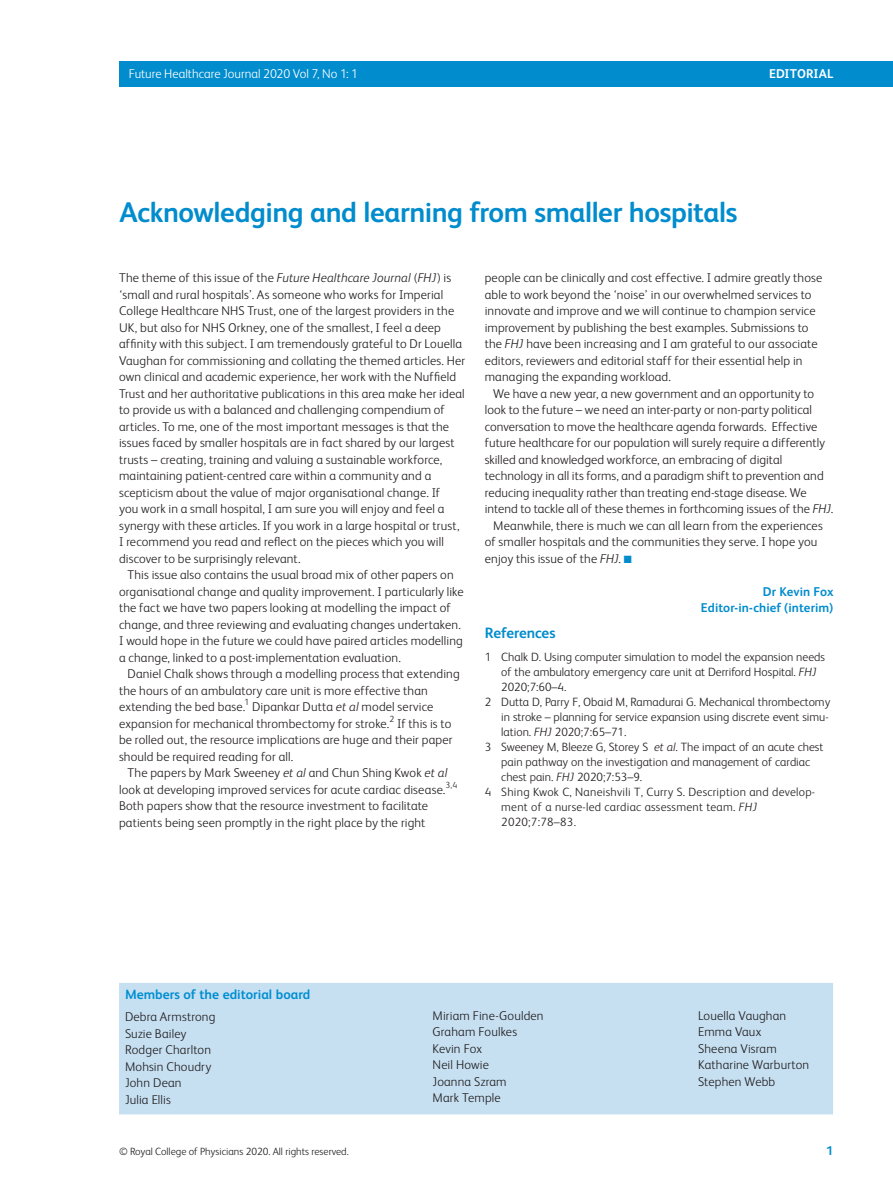
<style>
.page{position:relative;width:893px;height:1191px;background:#fff}
.page>*{position:absolute;margin:0;border:0;box-sizing:border-box;transform-origin:0 0}
.t1{font:700 28.5px "FS Albert";letter-spacing:-.015em;color:#008ccd}
.t2{font:700 15px "FS Albert";letter-spacing:-.005em;color:#008ccd}
.t3{font:700 13.5px "FS Albert";color:#008ed1}
.t4{font:300 12.75px/16.5px "FS Albert";letter-spacing:.01em;color:#231f20}
.t5{font:300 12.75px "FS Albert";color:#fff}
.t6{font:700 12.75px/16.5px "FS Albert";letter-spacing:.005em;color:#008ccd;text-align:right}
.t7{font:700 12.75px "FS Albert";letter-spacing:.005em;color:#fff}
.t8{font:300 12px "FS Albert";color:#231f20}
.t9{font:300 12px "FS Albert";letter-spacing:.02em;color:#231f20}
.t10{font:300 10.5px "FS Albert";color:#231f20}
.s1{font-style:italic}
.s2{color:#008ccd}
</style>
<div class="page">
<div style="left:119px;top:62px;width:774px;height:25px;background:#008ccd"></div>
<div style="left:119px;top:983px;width:714px;height:131px;background:#c6e0f2"></div>
<p class="t5" style="left:129px;top:69px;width:231px">Future Healthcare Journal 2020 Vol 7, No 1: 1</p>
<p class="t7" style="left:769px;top:68px;width:66px">EDITORIAL</p>
<h1 class="t1" style="left:119px;top:201px;width:620px">Acknowledging and learning from smaller hospitals</h1>
<p class="t4" style="left:119px;top:271px;width:348px">The theme of this issue of the <span class="s1">Future Healthcare Journal</span> ( <span class="s1">FHJ</span> ) is ‘small and rural hospitals’. As someone who works for Imperial College Healthcare NHS Trust, one of the largest providers in the UK, but also for NHS Orkney, one of the smallest, I feel a deep affinity with this subject. I am tremendously grateful to Dr Louella Vaughan for commissioning and collating the themed articles. Her own clinical and academic experience, her work with the Nuffield Trust and her authoritative publications in this area make her ideal to provide us with a balanced and challenging compendium of articles. To me, one of the most important messages is that the issues faced by smaller hospitals are in fact shared by our largest trusts – creating, training and valuing a sustainable workforce, maintaining patient-centred care within a community and a scepticism about the value of major organisational change. If<br>you work in a small hospital, I am sure you will enjoy and feel a synergy with these articles. If you work in a large hospital or trust, I recommend you read and reflect on the pieces which you will discover to be surprisingly relevant.</p>
<p class="t4" style="left:119px;top:568px;width:346px;text-indent:9px">This issue also contains the usual broad mix of other papers on organisational change and quality improvement. I particularly like the fact we have two papers looking at modelling the impact of change, and three reviewing and evaluating changes undertaken.<br>I would hope in the future we could have paired articles modelling a change, linked to a post-implementation evaluation.</p>
<p class="t4" style="left:119px;top:667px;width:342px;text-indent:9px">Daniel Chalk shows through a modelling process that extending the hours of an ambulatory care unit is more effective than extending the bed base. <sup>1</sup> Dipankar Dutta <span class="s1">et al</span> model service expansion for mechanical thrombectomy for stroke. <sup>2</sup> If this is to be rolled out, the resource implications are huge and their paper should be required reading for all.</p>
<p class="t4" style="left:119px;top:766px;width:340px;text-indent:9px">The papers by Mark Sweeney <span class="s1">et al</span> and Chun Shing Kwok <span class="s1">et al </span>look at developing improved services for acute cardiac disease. <sup>3,4<br></sup>Both papers show that the resource investment to facilitate patients being seen promptly in the right place by the right</p>
<p class="t4" style="left:485px;top:271px;width:339px">people can be clinically and cost effective. I admire greatly those able to work beyond the ‘noise’ in our overwhelmed services to innovate and improve and we will continue to champion service improvement by publishing the best examples. Submissions to the <span class="s1">FHJ</span> have been increasing and I am grateful to our associate editors, reviewers and editorial staff for their essential help in managing the expanding workload.</p>
<p class="t4" style="left:493px;top:386px;width:322px">We have a new year, a new government and an opportunity to</p>
<p class="t4" style="left:485px;top:403px;width:329px">look to the future – we need an inter-party or non-party political</p>
<p class="t4" style="left:485px;top:419px;width:334px">conversation to move the healthcare agenda forwards. Effective</p>
<p class="t4" style="left:485px;top:436px;width:342px">future healthcare for our population will surely require a differently</p>
<p class="t4" style="left:485px;top:452px;width:299px">skilled and knowledged workforce, an embracing of digital</p>
<p class="t4" style="left:485px;top:469px;width:340px">technology in all its forms, and a paradigm shift to prevention and</p>
<p class="t4" style="left:485px;top:485px;width:323px">reducing inequality rather than treating end-stage disease. We</p>
<p class="t4" style="left:485px;top:502px;width:350px">intend to tackle all of these themes in forthcoming issues of the <span class="s1">FHJ</span> .</p>
<p class="t4" style="left:493px;top:518px;width:331px">Meanwhile, there is much we can all learn from the experiences</p>
<p class="t4" style="left:485px;top:535px;width:334px">of smaller hospitals and the communities they serve. I hope you</p>
<p class="t4" style="left:485px;top:551px;width:149px">enjoy this issue of the <span class="s1">FHJ</span> . <span class="s2">■</span></p>
<p class="t6" style="left:701px;top:584px;width:134px">Dr Kevin Fox<br>Editor-in-chief (interim)</p>
<p class="t2" style="left:485px;top:626px;width:72px">References</p>
<p class="t8" style="left:485px;top:653px;width:342px">1 Chalk D . Using computer simulation to model the expansion needs</p>
<p class="t8" style="left:501px;top:668px;width:317px">of the ambulatory emergency care unit at Derriford Hospital . <span class="s1">FHJ</span></p>
<p class="t8" style="left:501px;top:683px;width:67px">2020 ; 7 : 60 – 4 .</p>
<p class="t8" style="left:485px;top:698px;width:347px">2 Dutta D , Parry F , Obaid M , Ramadurai G . Mechanical thrombectomy</p>
<p class="t8" style="left:501px;top:713px;width:329px">in stroke – planning for service expansion using discrete event simu-</p>
<p class="t8" style="left:501px;top:728px;width:127px">lation . <span class="s1">FHJ</span> 2020 ; 7 : 65 – 71 .</p>
<p class="t8" style="left:485px;top:743px;width:340px">3 Sweeney M , Bleeze G , Storey S <span class="s1">et al</span> . The impact of an acute chest</p>
<p class="t8" style="left:501px;top:758px;width:310px">pain pathway on the investigation and management of cardiac</p>
<p class="t8" style="left:501px;top:773px;width:142px">chest pain . <span class="s1">FHJ</span> 2020 ; 7 : 53 – 9 .</p>
<p class="t9" style="left:485px;top:788px;width:332px">4 Shing Kwok C , Naneishvili T , Curry S . Description and develop-</p>
<p class="t9" style="left:501px;top:803px;width:257px">ment of a nurse-led cardiac assessment team . <span class="s1">FHJ</span></p>
<p class="t8" style="left:501px;top:818px;width:76px">2020 ; 7 : 78 – 83 .</p>
<p class="t3" style="left:125px;top:989px;width:187px">Members of the editorial board</p>
<p class="t4" style="left:125px;top:1010px;width:92px">Debra Armstrong<br>Suzie Bailey<br>Rodger Charlton<br>Mohsin Choudry<br>John Dean<br>Julia Ellis</p>
<p class="t4" style="left:433px;top:1008px;width:113px">Miriam Fine-Goulden<br>Graham Foulkes<br>Kevin Fox<br>Neil Howie<br>Joanna Szram<br>Mark Temple</p>
<p class="t4" style="left:698px;top:1008px;width:113px">Louella Vaughan<br>Emma Vaux<br>Sheena Visram<br>Katharine Warburton<br>Stephen Webb</p>
<p class="t10" style="left:119px;top:1147px;width:231px">© Royal College of Physicians 2020. All rights reserved.</p>
<p class="t6" style="left:826px;top:1143px;width:9px">1</p>
</div>
